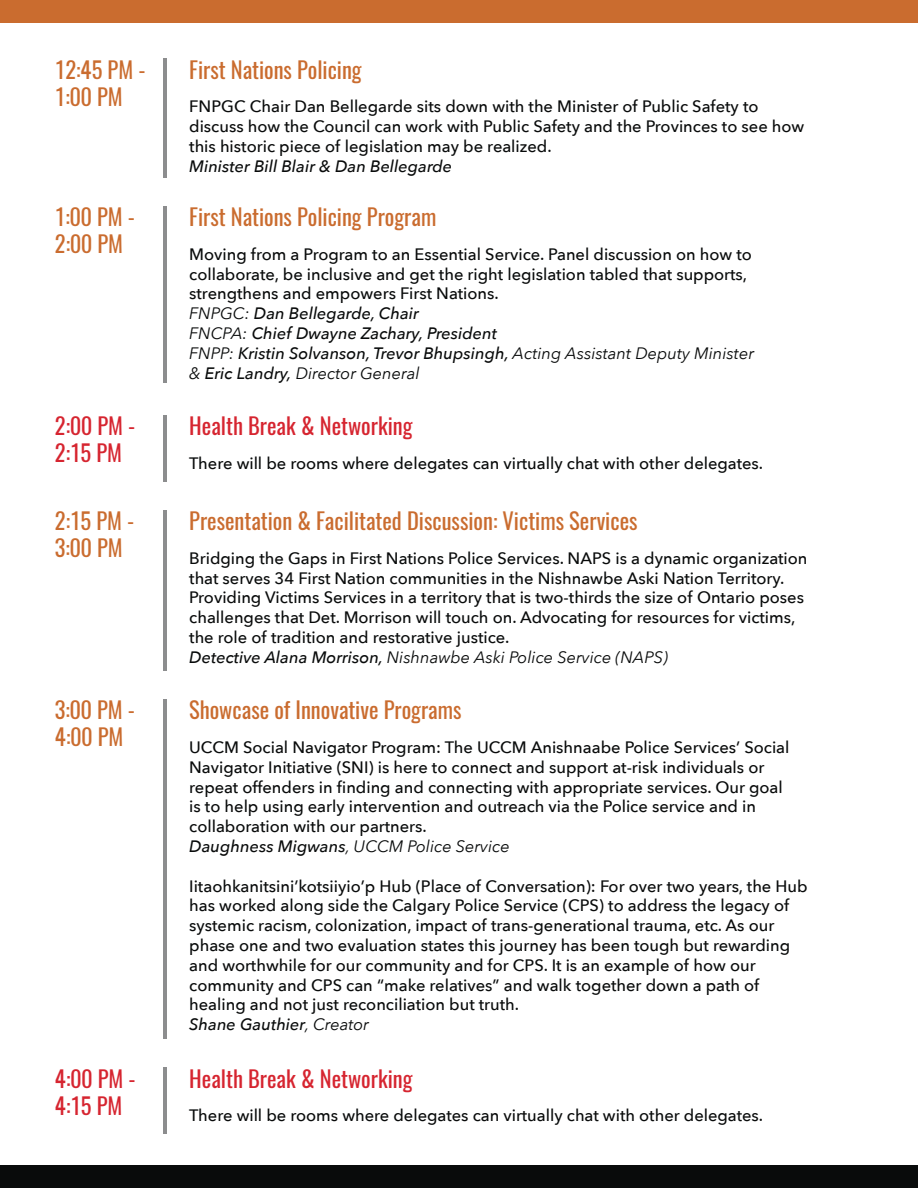
<style>
.page{position:relative;width:918px;height:1188px;background:#fff}
.page>*{position:absolute;margin:0;border:0;box-sizing:border-box;transform-origin:0 0}
.t1{font:22.5px/27px "Oswald";color:#ca6c2f}
.t2{font:22.5px/27px "Oswald";color:#d62530}
.t3{font:500 16.5px/19.8px "Avenir Next";color:#090b0b}
.t4{font:italic 16.5px/19.8px "Avenir Next";color:#090b0b}
.t5{font:italic 500 16.5px "Avenir Next";color:#090b0b}
.s1{font-weight:400}
.s2{font-weight:500}
</style>
<div class="page">
<div style="left:0;top:1165px;width:918px;height:23px;background:#090b0b"></div>
<div style="left:0;top:0;width:918px;height:23px;background:#ca6c2f"></div>
<hr style="left:164px;top:510px;width:3px;height:161px;background:#8c8d8e">
<hr style="left:164px;top:699px;width:3px;height:340px;background:#8c8d8e">
<hr style="left:164px;top:1067px;width:3px;height:67px;background:#8c8d8e">
<hr style="left:164px;top:206px;width:3px;height:176px;background:#8c8d8e">
<hr style="left:164px;top:415px;width:3px;height:67px;background:#8c8d8e">
<hr style="left:164px;top:58px;width:3px;height:119px;background:#8c8d8e">
<p class="t1" style="left:55px;top:56px;width:92px">12:45 PM -<br>1:00 PM</p>
<p class="t1" style="left:189px;top:56px;width:174px">First Nations Policing</p>
<p class="t3" style="left:189px;top:96px;width:617px">FNPGC Chair Dan Bellegarde sits down with the Minister of Public Safety to discuss how the Council can work with Public Safety and the Provinces to see how this historic piece of legislation may be realized.</p>
<p class="t5" style="left:189px;top:152px;width:265px">Minister Bill Blair &amp; Dan Bellegarde</p>
<p class="t1" style="left:55px;top:204px;width:82px">1:00 PM -<br>2:00 PM</p>
<p class="t1" style="left:189px;top:204px;width:249px">First Nations Policing Program</p>
<p class="t3" style="left:189px;top:244px;width:564px">Moving from a Program to an Essential Service. Panel discussion on how to collaborate, be inclusive and get the right legislation tabled that supports, strengthens and empowers First Nations.</p>
<p class="t5" style="left:189px;top:299px;width:231px"><span class="s1">FNPGC:</span> Dan Bellegarde, Chair</p>
<p class="t5" style="left:189px;top:319px;width:309px"><span class="s1">FNCPA:</span> Chief Dwayne Zachary, President</p>
<p class="t4" style="left:189px;top:342px;width:566px">FNPP: <span class="s2">Kristin Solvanson, Trevor Bhupsingh,</span> Acting Assistant Deputy Minister &amp; <span class="s2">Eric Landry,</span> Director General</p>
<p class="t2" style="left:55px;top:413px;width:82px">2:00 PM -<br>2:15 PM</p>
<p class="t2" style="left:189px;top:413px;width:225px">Health Break &amp; Networking</p>
<p class="t3" style="left:189px;top:453px;width:576px">There will be rooms where delegates can virtually chat with other delegates.</p>
<p class="t1" style="left:55px;top:508px;width:81px">2:15 PM -<br>3:00 PM</p>
<p class="t1" style="left:189px;top:508px;width:450px">Presentation &amp; Facilitated Discussion: Victims Services</p>
<p class="t3" style="left:189px;top:548px;width:620px">Bridging the Gaps in First Nations Police Services. NAPS is a dynamic organization that serves 34 First Nation communities in the Nishnawbe Aski Nation Territory.<br>Providing Victims Services in a territory that is two-thirds the size of Ontario poses challenges that Det. Morrison will touch on. Advocating for resources for victims, the role of tradition and restorative justice.</p>
<p class="t4" style="left:189px;top:647px;width:480px"><span class="s2">Detective Alana Morrison,</span> Nishnawbe Aski Police Service (NAPS)</p>
<p class="t1" style="left:55px;top:697px;width:82px">3:00 PM -<br>4:00 PM</p>
<p class="t1" style="left:189px;top:697px;width:274px">Showcase of Innovative Programs</p>
<p class="t3" style="left:189px;top:737px;width:602px">UCCM Social Navigator Program: The UCCM Anishnaabe Police Services’ Social Navigator Initiative (SNI) is here to connect and support at-risk individuals or repeat offenders in finding and connecting with appropriate services. Our goal is to help using early intervention and outreach via the Police service and in collaboration with our partners.</p>
<p class="t4" style="left:189px;top:836px;width:322px"><span class="s2">Daughness Migwans</span>, UCCM Police Service</p>
<p class="t3" style="left:189px;top:875px;width:620px">Iitaohkanitsini’kotsiiyio’p Hub (Place of Conversation): For over two years, the Hub has worked along side the Calgary Police Service (CPS) to address the legacy of systemic racism, colonization, impact of trans-generational trauma, etc. As our phase one and two evaluation states this journey has been tough but rewarding and worthwhile for our community and for CPS. It is an example of how our community and CPS can “make relatives” and walk together down a path of healing and not just reconciliation but truth.</p>
<p class="t5" style="left:189px;top:1010px;width:181px">Shane Gauthier<span class="s1">, Creator</span></p>
<p class="t2" style="left:55px;top:1065px;width:82px">4:00 PM -<br>4:15 PM</p>
<p class="t2" style="left:189px;top:1065px;width:225px">Health Break &amp; Networking</p>
<p class="t3" style="left:189px;top:1105px;width:576px">There will be rooms where delegates can virtually chat with other delegates.</p>
</div>
